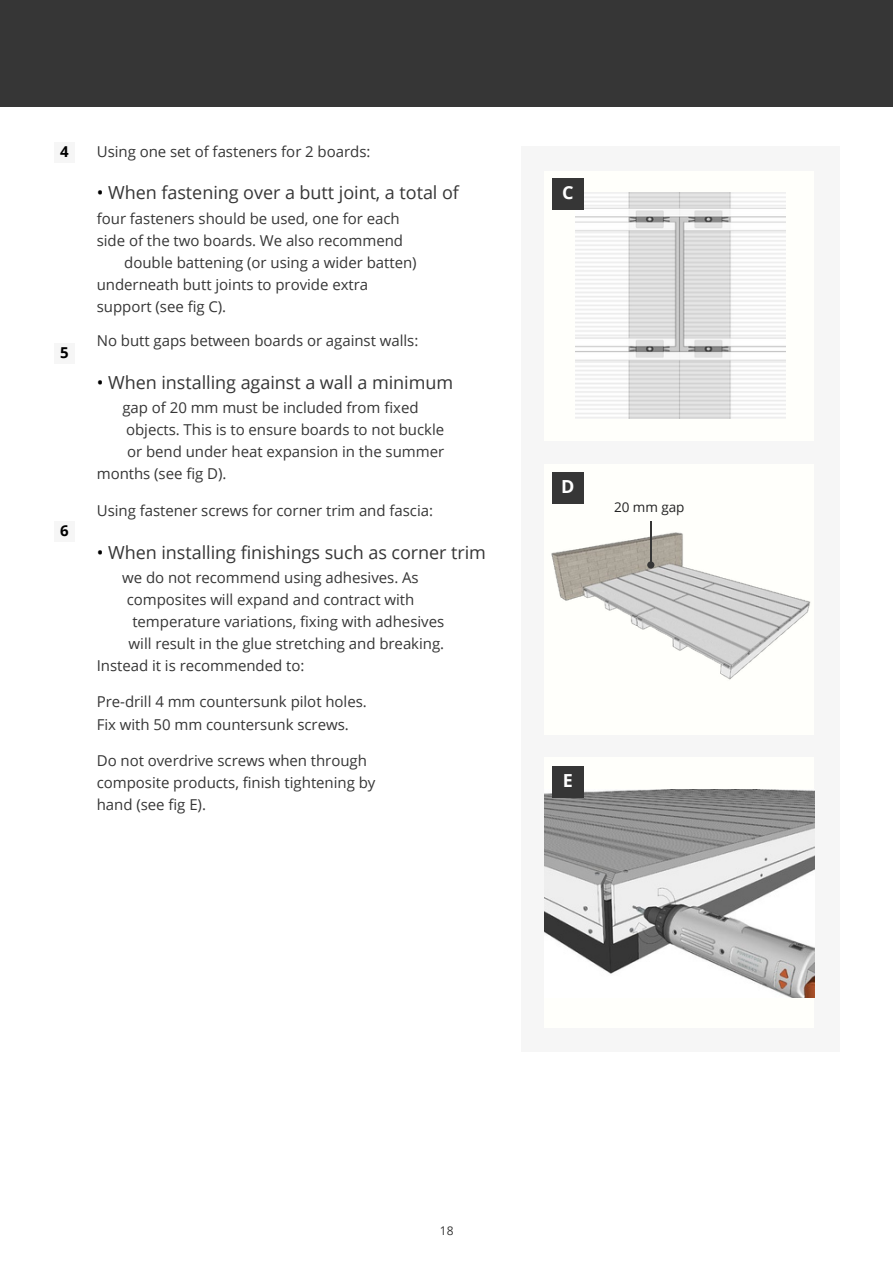
<style>
.page{position:relative;width:893px;height:1264px;background:#fff}
.page>*{position:absolute;margin:0;border:0;box-sizing:border-box;transform-origin:0 0}
.t1{font:18px "Open Sans";color:#363636}
.t2{font:700 18px "Open Sans";color:#fff}
.t3{font:15px/21.9px "Open Sans";letter-spacing:-.005em;color:#363636}
.t4{font:700 15px "Open Sans";color:#000}
.t5{font:13.5px "Open Sans";letter-spacing:-.005em;color:#232323}
.t6{font:12px "Open Sans";color:#363636}
.s1{color:#000}
</style>
<div class="page">
<div style="left:0;top:0;width:892px;height:106px;background:#363636"></div>
<div style="left:521px;top:147px;width:318px;height:904px;background:#f6f6f6"></div>
<div style="left:544px;top:464px;width:269px;height:270px;background:#fffffb"></div>
<div style="left:544px;top:758px;width:269px;height:269px;background:#fffffb"></div>
<img style="left:544px;top:789px;width:270px;height:208px">
<img style="left:551px;top:521px;width:260px;height:159px">
<div style="left:54px;top:142px;width:21px;height:21px;background:#f6f6f6"></div>
<div style="left:54px;top:343px;width:21px;height:20px;background:#f6f6f6"></div>
<div style="left:54px;top:521px;width:21px;height:21px;background:#f6f6f6"></div>
<div style="left:552px;top:472px;width:31px;height:32px;background:#363636"></div>
<div style="left:552px;top:765px;width:31px;height:32px;background:#363636"></div>
<div style="left:544px;top:171px;width:269px;height:269px;background:#fffffb"></div>
<hr style="left:650px;top:522px;width:1px;height:42px;background:#363636">
<div style="left:647px;top:561px;width:7px;height:7px;background:#363636;border-radius:50%"></div>
<img style="left:575px;top:192px;width:210px;height:226px">
<div style="left:552px;top:178px;width:31px;height:32px;background:#363636"></div>
<h2 class="t4" style="left:60px;top:141px;width:10px">4</h2>
<h2 class="t4" style="left:60px;top:342px;width:10px">5</h2>
<h2 class="t4" style="left:60px;top:520px;width:10px">6</h2>
<p class="t3" style="left:97px;top:140px;width:275px">Using one set of fasteners for 2 boards:</p>
<p class="t1" style="left:97px;top:180px;width:363px"><span class="s1">•</span> When fastening over a butt joint, a total of</p>
<p class="t3" style="left:97px;top:207px;width:304px">four fasteners should be used, one for each</p>
<p class="t3" style="left:97px;top:229px;width:308px">side of the two boards. We also recommend</p>
<p class="t3" style="left:124px;top:251px;width:294px">double battening (or using a wider batten)</p>
<p class="t3" style="left:97px;top:273px;width:273px">underneath butt joints to provide extra</p>
<p class="t3" style="left:97px;top:295px;width:131px">support (see fig C).</p>
<p class="t3" style="left:97px;top:329px;width:323px">No butt gaps between boards or against walls:</p>
<p class="t1" style="left:97px;top:369px;width:358px"><span class="s1">•</span> When installing against a wall a minimum</p>
<p class="t3" style="left:122px;top:396px;width:297px">gap of 20 mm must be included from fixed</p>
<p class="t3" style="left:126px;top:418px;width:319px">objects. This is to ensure boards to not buckle</p>
<p class="t3" style="left:127px;top:440px;width:318px">or bend under heat expansion in the summer</p>
<p class="t3" style="left:97px;top:462px;width:131px">months (see fig D).</p>
<p class="t3" style="left:97px;top:499px;width:338px">Using fastener screws for corner trim and fascia:</p>
<p class="t1" style="left:97px;top:539px;width:391px"><span class="s1">•</span> When installing finishings such as corner trim</p>
<p class="t3" style="left:122px;top:566px;width:298px">we do not recommend using adhesives. As</p>
<p class="t3" style="left:127px;top:588px;width:289px">composites will expand and contract with</p>
<p class="t3" style="left:132px;top:610px;width:313px">temperature variations, fixing with adhesives</p>
<p class="t3" style="left:129px;top:632px;width:317px">will result in the glue stretching and breaking.</p>
<p class="t3" style="left:97px;top:654px;width:209px">Instead it is recommended to:</p>
<p class="t3" style="left:97px;top:690px;width:271px;line-height:22.5px">Pre-drill 4 mm countersunk pilot holes.<br>Fix with 50 mm countersunk screws.</p>
<p class="t3" style="left:97px;top:749px;width:280px">Do not overdrive screws when through composite products, finish tightening by hand (see fig E).</p>
<p class="t2" style="left:562px;top:180px;width:13px">C</p>
<p class="t2" style="left:561px;top:473px;width:15px">D</p>
<p class="t5" style="left:614px;top:498px;width:72px">20 mm gap</p>
<p class="t2" style="left:562px;top:767px;width:12px">E</p>
<h1 class="t6" style="left:440px;top:1222px;width:15px">18</h1>
</div>
